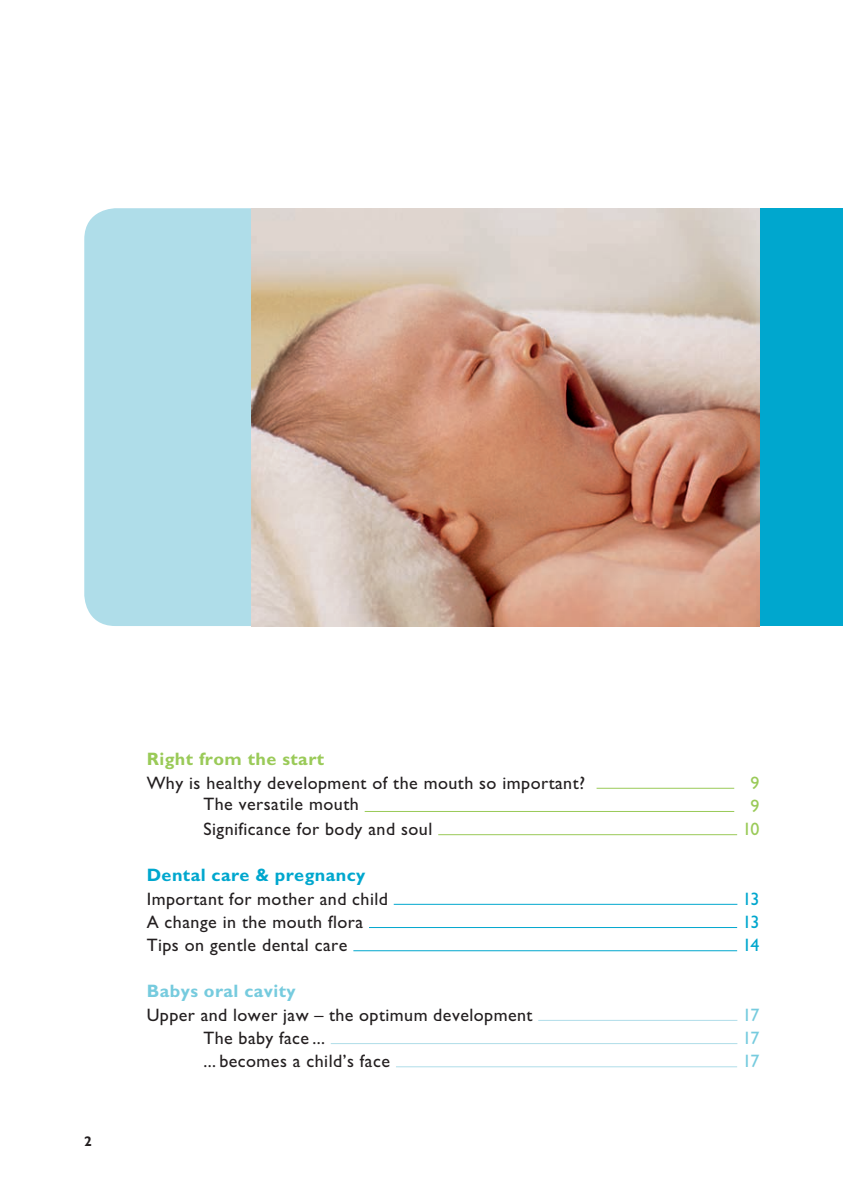
<style>
.page{position:relative;width:843px;height:1193px;background:#fff}
.page>*{position:absolute;margin:0;border:0;box-sizing:border-box;transform-origin:0 0}
.t1{font:18px "M Gill Sans";letter-spacing:.025em;color:#231f20}
.t2{font:700 18px "M Gill Sans";letter-spacing:.025em;color:#00a7ce}
.t3{font:700 18px "M Gill Sans";letter-spacing:.025em;color:#9aca58}
.t4{font:700 18px "M Gill Sans";letter-spacing:.025em;color:#76cbde}
.t5{font:18px "M Gill Sans";color:#00a7ce}
.t6{font:18px "M Gill Sans";color:#76cbde}
.t7{font:18px "M Gill Sans";color:#9aca58}
.t8{font:700 14px "M Gill Sans";color:#231f20}
</style>
<div class="page">
<div style="left:753px;top:208px;width:89px;height:418px;background:#00a7ce"></div>
<div style="left:84px;top:208px;width:210px;height:418px;background:#afdde9;border-radius:31px"></div>
<img style="left:251px;top:208px;width:508px;height:418px">
<hr style="left:596px;top:787px;width:137px;height:1px;background:#9aca58">
<hr style="left:364px;top:811px;width:369px;height:1px;background:#9aca58">
<hr style="left:438px;top:834px;width:298px;height:1px;background:#9aca58">
<hr style="left:393px;top:903px;width:344px;height:1px;background:#00a7ce">
<hr style="left:369px;top:927px;width:367px;height:1px;background:#00a7ce">
<hr style="left:353px;top:950px;width:383px;height:1px;background:#00a7ce">
<hr style="left:538px;top:1019px;width:199px;height:1px;background:#afdde9">
<hr style="left:330px;top:1043px;width:407px;height:1px;background:#afdde9">
<hr style="left:396px;top:1066px;width:340px;height:1px;background:#afdde9">
<p class="t8" style="left:84px;top:1133px;width:9px">2</p>
<p class="t3" style="left:147px;top:749px;width:179px">Right from the start</p>
<p class="t1" style="left:147px;top:772px;width:440px">Why is healthy development of the mouth so important?</p>
<p class="t7" style="left:750px;top:772px;width:10px">9</p>
<p class="t1" style="left:203px;top:793px;width:157px">The versatile mouth</p>
<p class="t7" style="left:750px;top:795px;width:10px">9</p>
<p class="t1" style="left:203px;top:819px;width:230px">Significance for body and soul</p>
<p class="t7" style="left:742px;top:819px;width:19px">10</p>
<p class="t2" style="left:147px;top:865px;width:220px">Dental care &amp; pregnancy</p>
<p class="t1" style="left:147px;top:888px;width:243px">Important for mother and child</p>
<p class="t5" style="left:742px;top:888px;width:19px">13</p>
<p class="t1" style="left:147px;top:911px;width:218px">A change in the mouth flora</p>
<p class="t5" style="left:742px;top:911px;width:19px">13</p>
<p class="t1" style="left:147px;top:935px;width:202px">Tips on gentle dental care</p>
<p class="t5" style="left:742px;top:935px;width:19px">14</p>
<p class="t4" style="left:147px;top:981px;width:150px">Babys oral cavity</p>
<p class="t1" style="left:147px;top:1004px;width:387px">Upper and lower jaw – the optimum development</p>
<p class="t6" style="left:742px;top:1004px;width:19px">17</p>
<p class="t1" style="left:203px;top:1027px;width:123px">The baby face ...</p>
<p class="t6" style="left:742px;top:1027px;width:19px">17</p>
<p class="t1" style="left:203px;top:1051px;width:188px">... becomes a child’s face</p>
<p class="t6" style="left:742px;top:1051px;width:19px">17</p>
</div>
